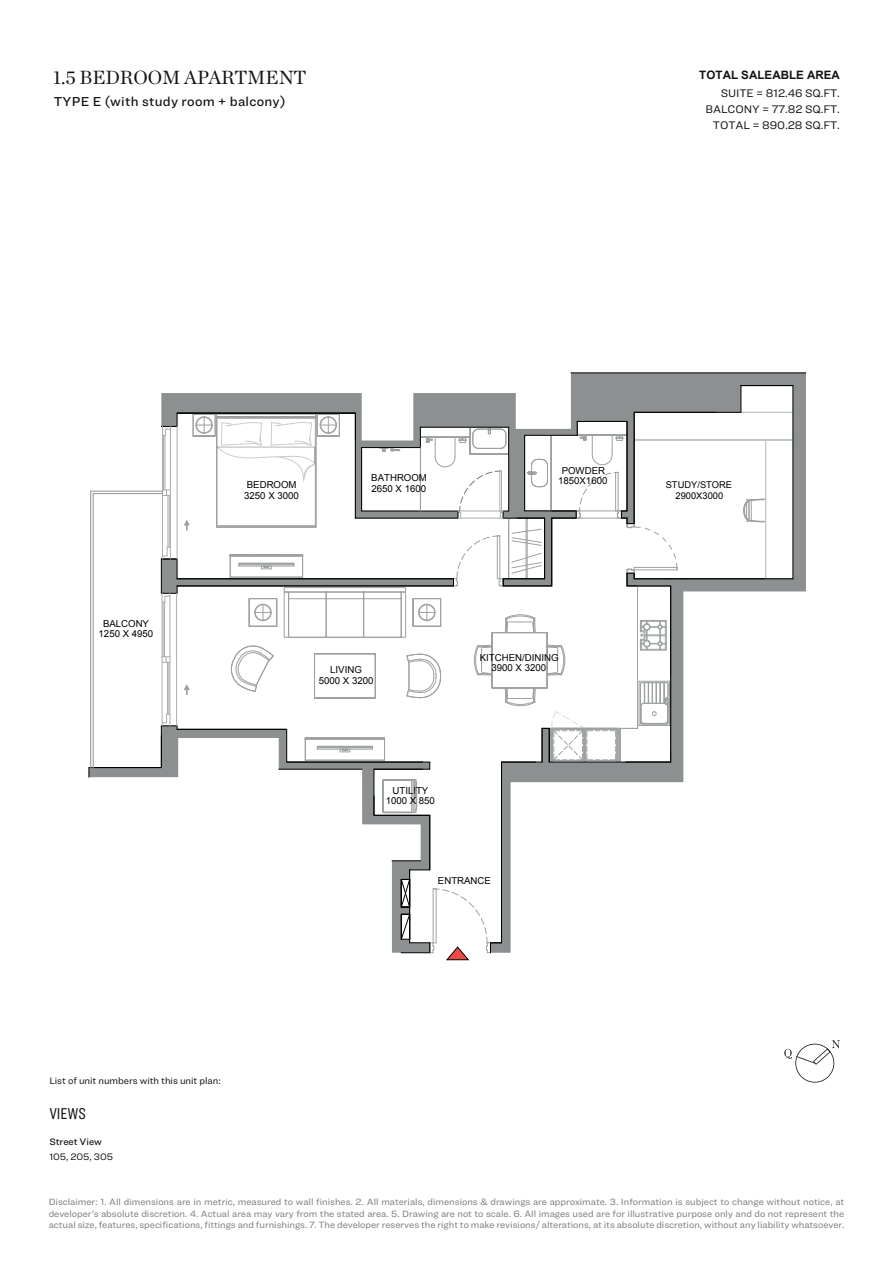
<style>
.page{position:relative;width:893px;height:1263px;background:#fff}
.page>*{position:absolute;margin:0;border:0;box-sizing:border-box;transform-origin:0 0}
.t1{font:19.5px "Chronicle Deck";color:#121516}
.t2{font:16.35px "Ringside Compressed";letter-spacing:-.005em;color:#121516}
.t3{font:500 13.5px "Ringside";letter-spacing:.02em;color:#121516}
.t4{font:700 11.55px "Arial";color:#121516}
.t5{font:11.4px/15.9px "Ringside";letter-spacing:-.005em;color:#121516;text-align:right}
.t6{font:9.75px "Ringside";letter-spacing:-.005em;color:#121516}
.t7{font:500 9.75px "Ringside";letter-spacing:-.005em;color:#121516}
.t8{font:9.6px/10.8px "Arial";color:#000001;text-align:center}
.t9{font:9.45px/11.4px "Ringside";color:#7a7e7f;text-align:justify}
.t10{font:9.3px/10.8px "Arial";color:#000001;text-align:center}
</style>
<div class="page">
<svg style="left:90px;top:373px;width:716px;height:352px"></svg>
<svg style="left:89px;top:725px;width:72px;height:53px"></svg>
<svg style="left:161px;top:385px;width:632px;height:397px"></svg>
<hr style="left:571px;top:373px;width:235px;height:1px;background:#000001">
<hr style="left:93px;top:493px;width:70px;height:1px;background:#909293">
<hr style="left:91px;top:491px;width:72px;height:1px;background:#909293">
<hr style="left:93px;top:494px;width:1px;height:274px;background:#909293">
<hr style="left:90px;top:491px;width:1px;height:277px;background:#909293">
<svg style="left:161px;top:412px;width:522px;height:548px"></svg>
<svg style="left:784px;top:1040px;width:56px;height:43px"></svg>
<h1 class="t1" style="left:53px;top:62px;width:255px">1.5 BEDROOM APARTMENT</h1>
<h3 class="t3" style="left:54px;top:92px;width:233px">TYPE E (with study room + balcony)</h3>
<p class="t4" style="left:699px;top:67px;width:142px">TOTAL SALEABLE AREA</p>
<p class="t5" style="left:705px;top:85px;width:136px">SUITE = 812.46 SQ.FT.<br>BALCONY = 77.82 SQ.FT.<br>TOTAL = 890.28 SQ.FT.</p>
<p class="t8" style="left:99px;top:618px;width:56px">BALCONY<br>1250 X 4950</p>
<p class="t8" style="left:558px;top:465px;width:51px">POWDER<br>1850X1600</p>
<p class="t8" style="left:244px;top:479px;width:56px;text-align:left">BEDROOM<br>3250 X 3000</p>
<p class="t8" style="left:371px;top:472px;width:57px;text-align:left">BATHROOM<br>2650 X 1600</p>
<p class="t10" style="left:666px;top:479px;width:68px">STUDY/STORE<br>2900X3000</p>
<p class="t8" style="left:480px;top:652px;width:80px">KITCHEN/DINING</p>
<p class="t8" style="left:330px;top:665px;width:33px">LIVING</p>
<p class="t8" style="left:491px;top:663px;width:56px">3900 X 3200</p>
<p class="t8" style="left:319px;top:675px;width:56px">5000 X 3200</p>
<p class="t8" style="left:386px;top:785px;width:51px">UTILITY<br>1000 X 850</p>
<p class="t8" style="left:438px;top:875px;width:55px">ENTRANCE</p>
<p class="t6" style="left:49px;top:1074px;width:173px">List of unit numbers with this unit plan:</p>
<h2 class="t2" style="left:49px;top:1102px;width:38px">VIEWS</h2>
<p class="t7" style="left:49px;top:1134px;width:54px">Street View</p>
<p class="t6" style="left:49px;top:1150px;width:65px">105, 205, 305</p>
<p class="t9" style="left:49px;top:1196px;width:797px">Disclaimer: 1. All dimensions are in metric, measured to wall finishes. 2. All materials, dimensions &amp; drawings are approximate. 3. Information is subject to change without notice, at developer’s absolute discretion. 4. Actual area may vary from the stated area. 5. Drawing are not to scale. 6. All images used are for illustrative purpose only and do not represent the actual size, features, specifications, fittings and furnishings. 7. The developer reserves the right to make revisions/ alterations, at its absolute discretion, without any liability whatsoever.</p>
</div>
